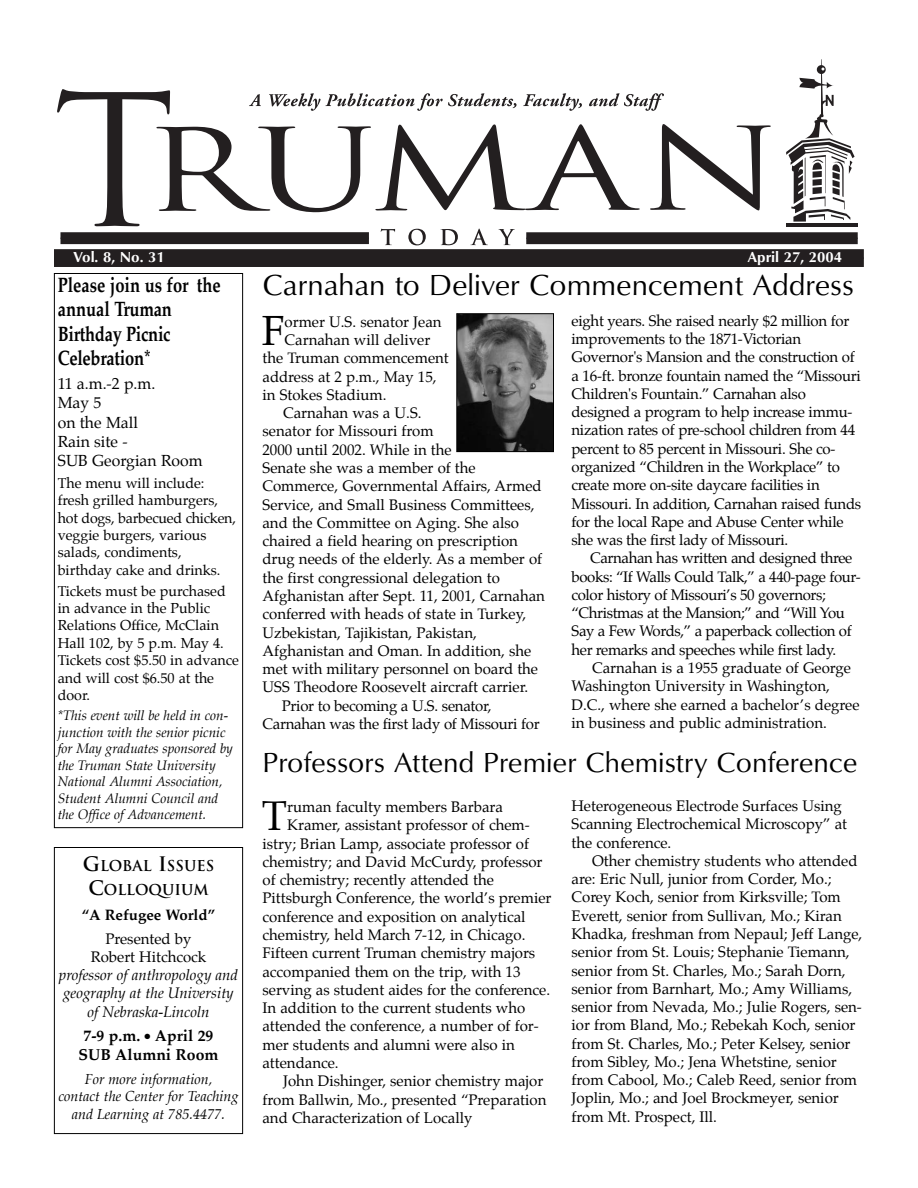
<style>
.page{position:relative;width:918px;height:1188px;background:#fff}
.page>*{position:absolute;margin:0;border:0;box-sizing:border-box;transform-origin:0 0}
.t1{font:41.25px "Palatino";color:#000}
.t2{font:30px "Optimum Roman DTC";color:#000}
.t3{font:28.5px "Optimum Roman DTC";color:#000}
.t4{font:700 20.7px/24.3px "Palatino";letter-spacing:-.015em;color:#000;scale:.8 1}
.t5{font:15.75px/19.2px "Palatino";color:#000}
.t6{font:700 15.75px/19.2px "Palatino";color:#000;text-align:center}
.t7{font:15px/18.3px "Palatino";color:#000}
.t8{font:15px/18.3px "Palatino";letter-spacing:-.02em;color:#000}
.t9{font:15px/18.3px "Palatino";letter-spacing:-.025em;color:#000}
.t10{font:italic 15px/18.3px "Palatino";color:#000;text-align:center}
.t11{font:15px "Optimum Bold DTC";color:#fff}
.t12{font:700 15px "Palatino";color:#000}
.t13{font:700 14.7px/23.4px "Trajan";color:#000;text-align:center}
.t14{font:14.25px/17.4px "Palatino";color:#000}
.t15{font:italic 14.25px/17.4px "Palatino";color:#000;text-align:center}
.t16{font:italic 13.5px/16.5px "Palatino";color:#000}
.s1{font-size:19.5px}
</style>
<div class="page">
<hr style="left:786px;top:223px;width:71px;height:4px;background:#231f20">
<svg style="left:786px;top:59px;width:69px;height:163px"></svg>
<svg style="left:57px;top:89px;width:714px;height:156px"></svg>
<div style="left:60px;top:232px;width:309px;height:12px;background:#231f20"></div>
<div style="left:54px;top:249px;width:810px;height:18px;background:#231f20"></div>
<div style="left:526px;top:232px;width:332px;height:12px;background:#231f20"></div>
<div style="left:54px;top:847px;width:189px;height:287px;border:1px solid #000"></div>
<img style="left:458px;top:315px;width:94px;height:135px">
<div style="left:456px;top:313px;width:98px;height:139px;border:1px solid #000"></div>
<div style="left:54px;top:273px;width:189px;height:555px;border:1px solid #000"></div>
<p class="t11" style="left:74px;top:251px;width:93px">Vol. 8, No. 31</p>
<p class="t11" style="left:747px;top:251px;width:96px">April 27, 2004</p>
<h3 class="t4" style="left:58px;top:274px;width:205px">Please join us for the annual Truman<br>Birthday Picnic<br>Celebration*</h3>
<p class="t5" style="left:58px;top:375px;width:146px">11 a.m.-2 p.m.<br>May 5<br>on the Mall<br>Rain site -<br>SUB Georgian Room</p>
<p class="t14" style="left:58px;top:475px;width:180px">The menu will include: fresh grilled hamburgers, hot dogs, barbecued chicken, veggie burgers, various salads, condiments, birthday cake and drinks.</p>
<p class="t14" style="left:58px;top:583px;width:183px">Tickets must be purchased in advance in the Public<br>Relations Office, McClain<br>Hall 102, by 5 p.m. May 4.<br>Tickets cost $5.50 in advance and will cost $6.50 at the door.</p>
<p class="t16" style="left:58px;top:709px;width:177px">*This event will be held in con&shy;junction with the senior picnic for May graduates sponsored by the Truman State University<br>National Alumni Association,<br>Student Alumni Council and the Office of Advancement.</p>
<p class="t13" style="left:83px;top:854px;width:133px"><span class="s1">G</span>LOBAL <span class="s1">I</span>SSUES<br><span class="s1">C</span>OLLOQUIUM</p>
<p class="t12" style="left:82px;top:908px;width:135px">“A Refugee World”</p>
<p class="t7" style="left:91px;top:930px;width:117px;text-align:center">Presented by<br>Robert Hitchcock</p>
<p class="t10" style="left:59px;top:967px;width:181px">professor of anthropology and geography at the University of Nebraska-Lincoln</p>
<p class="t6" style="left:79px;top:1027px;width:141px">7-9 p.m. ● April 29<br>SUB Alumni Room</p>
<p class="t15" style="left:58px;top:1071px;width:182px">For more information,<br>contact the Center for Teaching and Learning at 785.4477.</p>
<h2 class="t2" style="left:262px;top:273px;width:593px">Carnahan to Deliver Commencement Address</h2>
<h1 class="t1" style="left:262px;top:311px;width:24px">F</h1>
<p class="t7" style="left:285px;top:313px;width:159px">ormer U.S. senator Jean</p>
<p class="t7" style="left:285px;top:332px;width:147px">Carnahan will deliver</p>
<p class="t7" style="left:262px;top:350px;width:188px">the Truman commencement</p>
<p class="t7" style="left:262px;top:368px;width:176px">address at 2 p.m., May 15,</p>
<p class="t7" style="left:262px;top:387px;width:125px">in Stokes Stadium.</p>
<p class="t7" style="left:283px;top:405px;width:140px">Carnahan was a U.S.</p>
<p class="t7" style="left:262px;top:423px;width:173px">senator for Missouri from</p>
<p class="t7" style="left:262px;top:441px;width:191px">2000 until 2002. While in the</p>
<p class="t7" style="left:262px;top:460px;width:215px">Senate she was a member of the</p>
<p class="t7" style="left:262px;top:478px;width:281px">Commerce, Governmental Affairs, Armed</p>
<p class="t7" style="left:262px;top:496px;width:274px">Service, and Small Business Committees,</p>
<p class="t7" style="left:262px;top:515px;width:258px">and the Committee on Aging. She also</p>
<p class="t7" style="left:262px;top:533px;width:257px">chaired a field hearing on prescription</p>
<p class="t7" style="left:262px;top:551px;width:281px">drug needs of the elderly. As a member of</p>
<p class="t7" style="left:262px;top:569px;width:239px">the first congressional delegation to</p>
<p class="t7" style="left:262px;top:588px;width:284px">Afghanistan after Sept. 11, 2001, Carnahan</p>
<p class="t7" style="left:262px;top:606px;width:265px">conferred with heads of state in Turkey,</p>
<p class="t7" style="left:262px;top:624px;width:216px">Uzbekistan, Tajikistan, Pakistan,</p>
<p class="t7" style="left:262px;top:643px;width:270px">Afghanistan and Oman. In addition, she</p>
<p class="t7" style="left:262px;top:661px;width:277px">met with military personnel on board the</p>
<p class="t7" style="left:262px;top:679px;width:267px">USS Theodore Roosevelt aircraft carrier.</p>
<p class="t8" style="left:282px;top:697px;width:211px">Prior to becoming a U.S. senator,</p>
<p class="t8" style="left:262px;top:716px;width:279px">Carnahan was the first lady of Missouri for</p>
<p class="t8" style="left:572px;top:312px;width:291px">eight years. She raised nearly $2 million for improvements to the 1871-Victorian Governor's Mansion and the construction of a 16-ft. bronze fountain named the “Missouri Children's Fountain.” Carnahan also designed a program to help increase immu&shy;nization rates of pre-school children from 44 percent to 85 percent in Missouri. She co&shy;organized “Children in the Workplace” to create more on-site daycare facilities in Missouri. In addition, Carnahan raised funds for the local Rape and Abuse Center while she was the first lady of Missouri.</p>
<p class="t9" style="left:572px;top:550px;width:291px;text-indent:19px">Carnahan has written and designed three books: “If Walls Could Talk,” a 440-page four&shy;color history of Missouri’s 50 governors; “Christmas at the Mansion;” and “Will You Say a Few Words,” a paperback collection of her remarks and speeches while first lady.</p>
<p class="t7" style="left:572px;top:660px;width:290px;text-indent:21px">Carnahan is a 1955 graduate of George Washington University in Washington, D.C., where she earned a bachelor’s degree in business and public administration.</p>
<h3 class="t3" style="left:262px;top:752px;width:597px">Professors Attend Premier Chemistry Conference</h3>
<h1 class="t1" style="left:262px;top:796px;width:27px">T</h1>
<p class="t7" style="left:287px;top:799px;width:217px">ruman faculty members Barbara</p>
<p class="t7" style="left:287px;top:817px;width:244px">Kramer, assistant professor of chem-</p>
<p class="t7" style="left:262px;top:835px;width:268px">istry; Brian Lamp, associate professor of</p>
<p class="t7" style="left:262px;top:854px;width:282px">chemistry; and David McCurdy, professor</p>
<p class="t7" style="left:262px;top:872px;width:233px">of chemistry; recently attended the</p>
<p class="t7" style="left:262px;top:890px;width:290px">Pittsburgh Conference, the world’s premier</p>
<p class="t7" style="left:262px;top:908px;width:265px">conference and exposition on analytical</p>
<p class="t7" style="left:262px;top:927px;width:265px">chemistry, held March 7-12, in Chicago.</p>
<p class="t7" style="left:262px;top:945px;width:274px">Fifteen current Truman chemistry majors</p>
<p class="t7" style="left:262px;top:963px;width:260px">accompanied them on the trip, with 13</p>
<p class="t7" style="left:262px;top:982px;width:289px">serving as student aides for the conference.</p>
<p class="t7" style="left:262px;top:1000px;width:264px">In addition to the current students who</p>
<p class="t7" style="left:262px;top:1018px;width:278px">attended the conference, a number of for-</p>
<p class="t7" style="left:262px;top:1036px;width:254px">mer students and alumni were also in</p>
<p class="t7" style="left:262px;top:1055px;width:78px">attendance.</p>
<p class="t7" style="left:283px;top:1073px;width:262px">John Dishinger, senior chemistry major</p>
<p class="t7" style="left:262px;top:1091px;width:285px">from Ballwin, Mo., presented “Preparation</p>
<p class="t7" style="left:262px;top:1110px;width:211px">and Characterization of Locally</p>
<p class="t7" style="left:572px;top:798px;width:277px">Heterogeneous Electrode Surfaces Using<br>Scanning Electrochemical Microscopy” at the conference.</p>
<p class="t7" style="left:572px;top:853px;width:292px;text-indent:21px">Other chemistry students who attended are: Eric Null, junior from Corder, Mo.; Corey Koch, senior from Kirksville; Tom Everett, senior from Sullivan, Mo.; Kiran Khadka, freshman from Nepaul; Jeff Lange, senior from St. Louis; Stephanie Tiemann, senior from St. Charles, Mo.; Sarah Dorn, senior from Barnhart, Mo.; Amy Williams, senior from Nevada, Mo.; Julie Rogers, sen&shy;ior from Bland, Mo.; Rebekah Koch, senior from St. Charles, Mo.; Peter Kelsey, senior from Sibley, Mo.; Jena Whetstine, senior from Cabool, Mo.; Caleb Reed, senior from Joplin, Mo.; and Joel Brockmeyer, senior from Mt. Prospect, Ill.</p>
</div>
